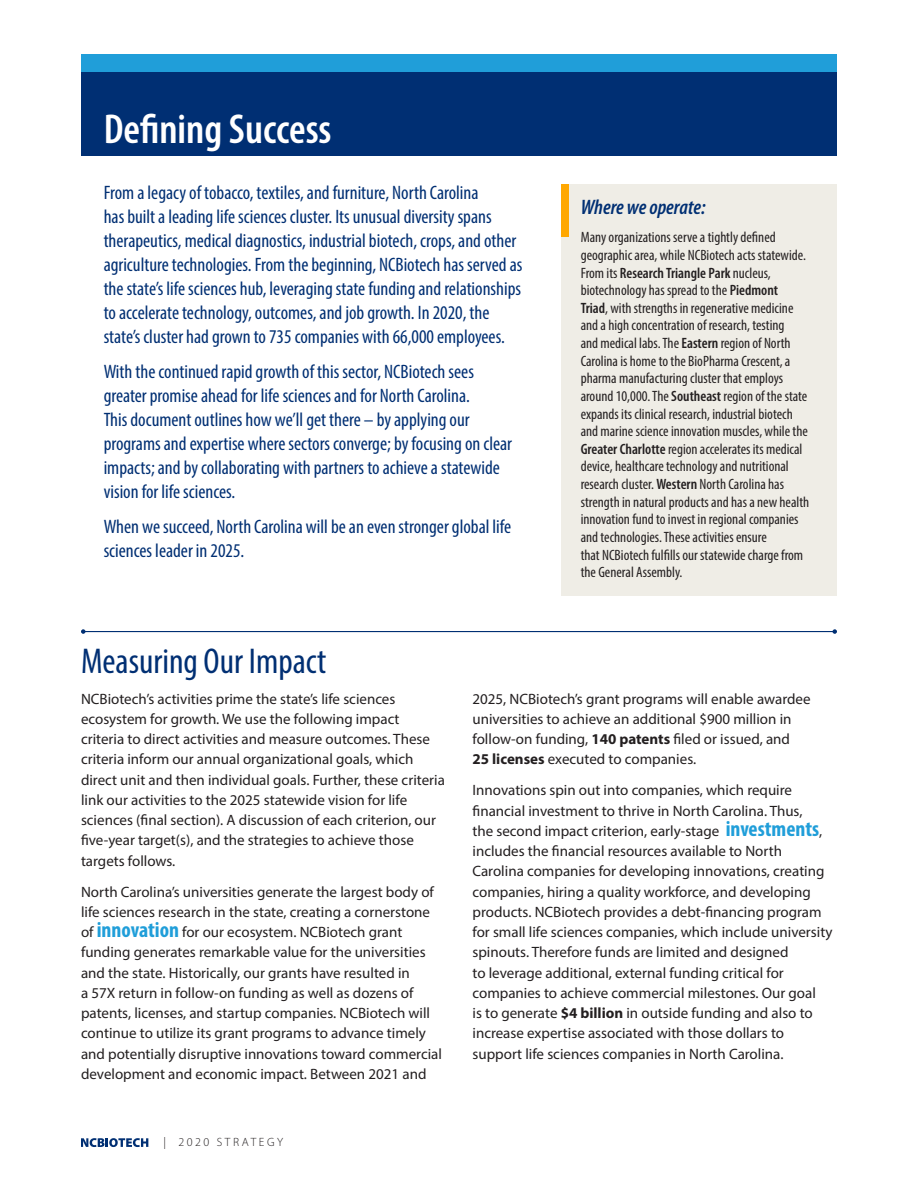
<style>
.page{position:relative;width:918px;height:1188px;background:#fff}
.page>*{position:absolute;margin:0;border:0;box-sizing:border-box;transform-origin:0 0}
.t1{font:600 condensed 42px "Myriad Pro";color:#fff}
.subhead{font:condensed 36px "Myriad Pro";color:#002f73}
.sidebar_header{font:italic 600 condensed 21px "Myriad Pro";color:#002f73}
.body_text{font:condensed 19.5px/24px "Myriad Pro";color:#002f73}
.body_text-2{font:15px/20.2px "Myriad Pro";color:#231f20}
.sidebar_text{font:condensed 15px/17.5px "Myriad Pro";color:#231f20}
.t2{font:300 12px "Myriad Pro";letter-spacing:.22em;color:#231f20}
.s1{font-weight:600}
.s2{font-weight:700;font-stretch:condensed;font-size:21.75px;color:#209ed9}
.s3{font-size:16.65px;color:#002f73}
.s4{font-weight:700}
</style>
<div class="page">
<div style="left:81px;top:54px;width:756px;height:18px;background:#209ed9"></div>
<svg style="left:81px;top:1138px;width:67px;height:9px"></svg>
<div style="left:81px;top:72px;width:756px;height:84px;background:#002f73"></div>
<div style="left:561px;top:184px;width:276px;height:412px;background:#efede6"></div>
<div style="left:561px;top:184px;width:7px;height:53px;background:#ffa700"></div>
<hr style="left:83px;top:631px;width:752px;height:1px;background:#002f73">
<svg style="left:81px;top:629px;width:4px;height:5px"></svg>
<svg style="left:832px;top:629px;width:5px;height:5px"></svg>
<p class="t1" style="left:104px;top:103px;width:229px">Defining Success</p>
<p class="body_text" style="left:104px;top:180px;width:420px">From a legacy of tobacco, textiles, and furniture, North Carolina<br>has built a leading life sciences cluster. Its unusual diversity spans therapeutics, medical diagnostics, industrial biotech, crops, and other agriculture technologies. From the beginning, NCBiotech has served as the state’s life sciences hub, leveraging state funding and relationships to accelerate technology, outcomes, and job growth. In 2020, the state’s cluster had grown to 735 companies with 66,000 employees.</p>
<p class="body_text" style="left:104px;top:359px;width:410px">With the continued rapid growth of this sector, NCBiotech sees greater promise ahead for life sciences and for North Carolina.<br>This document outlines how we’ll get there – by applying our programs and expertise where sectors converge; by focusing on clear impacts; and by collaborating with partners to achieve a statewide vision for life sciences.</p>
<p class="body_text" style="left:104px;top:514px;width:409px">When we succeed, North Carolina will be an even stronger global life sciences leader in 2025.</p>
<p class="subhead" style="left:81px;top:639px;width:247px">Measuring Our Impact</p>
<p class="sidebar_header" style="left:581px;top:194px;width:126px">Where we operate:</p>
<p class="sidebar_text" style="left:581px;top:228px;width:230px">Many organizations serve a tightly defined geographic area, while NCBiotech acts statewide.<br>From its <span class="s1">Research Triangle Park</span> nucleus, biotechnology has spread to the <span class="s1">Piedmont Triad</span>, with strengths in regenerative medicine and a high concentration of research, testing<br>and medical labs. The <span class="s1">Eastern</span> region of North Carolina is home to the BioPharma Crescent, a pharma manufacturing cluster that employs around 10,000. The <span class="s1">Southeast</span> region of the state expands its clinical research, industrial biotech and marine science innovation muscles, while the <span class="s1">Greater Charlotte</span> region accelerates its medical device, healthcare technology and nutritional research cluster. <span class="s1">Western</span> North Carolina has strength in natural products and has a new health innovation fund to invest in regional companies and technologies. These activities ensure<br>that NCBiotech fulfills our statewide charge from the General Assembly.</p>
<p class="body_text-2" style="left:81px;top:688px;width:365px">NCBiotech’s activities prime the state’s life sciences ecosystem for growth. We use the following impact criteria to direct activities and measure outcomes. These criteria inform our annual organizational goals, which direct unit and then individual goals. Further, these criteria link our activities to the 2025 statewide vision for life sciences (final section). A discussion of each criterion, our five-year target(s), and the strategies to achieve those targets follows.</p>
<p class="body_text-2" style="left:81px;top:881px;width:363px">North Carolina’s universities generate the largest body of life sciences research in the state, creating a cornerstone of <span class="s2">innovation</span> for our ecosystem. NCBiotech grant funding generates remarkable value for the universities and the state. Historically, our grants have resulted in<br>a 57X return in follow-on funding as well as dozens of patents, licenses, and startup companies. NCBiotech will continue to utilize its grant programs to advance timely and potentially disruptive innovations toward commercial development and economic impact. Between 2021 and</p>
<p class="t2" style="left:149px;top:1135px;width:135px"><span class="s3">.org</span>| 2020 STRATEGY</p>
<p class="body_text-2" style="left:472px;top:688px;width:340px">2025, NCBiotech’s grant programs will enable awardee universities to achieve an additional $900 million in follow-on funding, <span class="s4">140 patents</span> filed or issued, and<br><span class="s4">25 licenses</span> executed to companies.</p>
<p class="body_text-2" style="left:472px;top:780px;width:362px">Innovations spin out into companies, which require financial investment to thrive in North Carolina. Thus,<br>the second impact criterion, early-stage <span class="s2">investments</span>, includes the financial resources available to North Carolina companies for developing innovations, creating companies, hiring a quality workforce, and developing products. NCBiotech provides a debt-financing program for small life sciences companies, which include university spinouts. Therefore funds are limited and designed<br>to leverage additional, external funding critical for companies to achieve commercial milestones. Our goal<br>is to generate <span class="s4">$4 billion</span> in outside funding and also to increase expertise associated with those dollars to support life sciences companies in North Carolina.</p>
</div>
